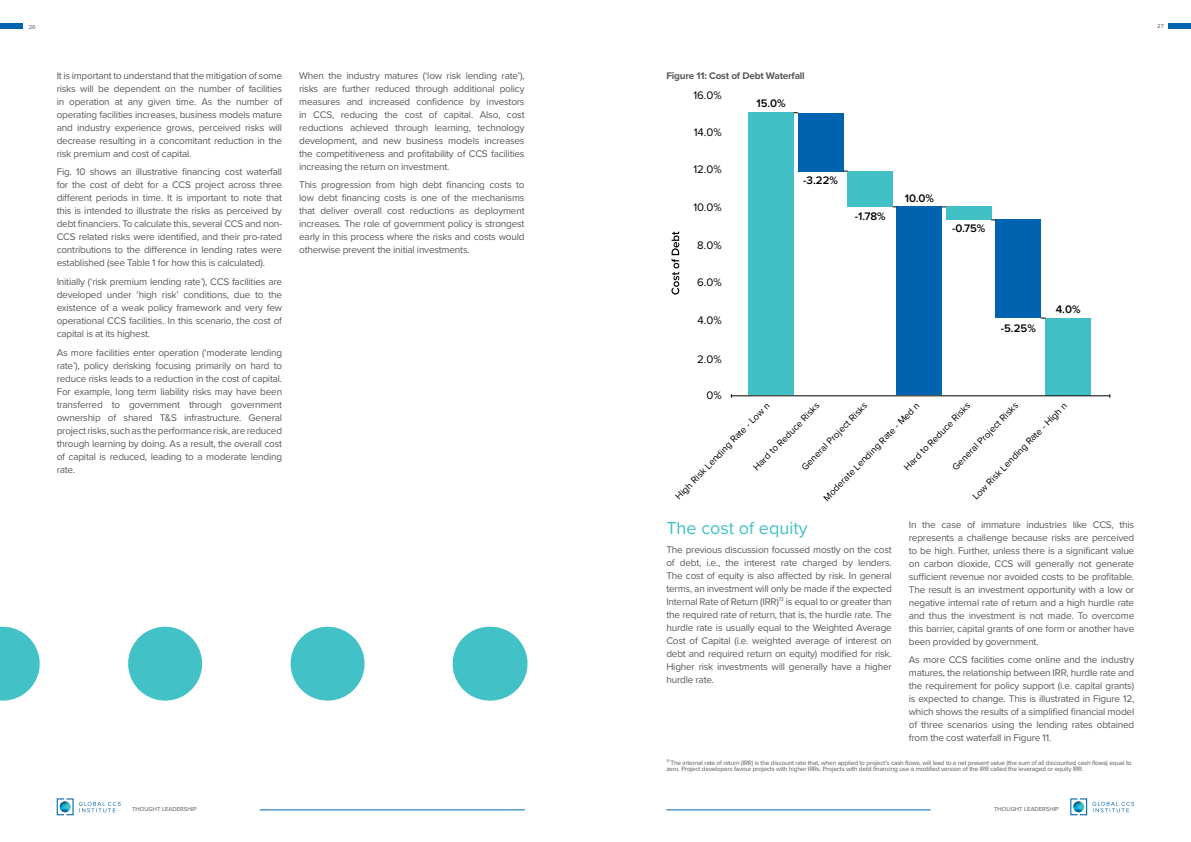
<style>
.page{position:relative;width:1191px;height:842px;background:#fff}
.page>*{position:absolute;margin:0;border:0;box-sizing:border-box;transform-origin:0 0}
.t1{font:18px "Proxima Nova";color:#42c1c7}
.t2{font:11.3px "Proxima Nova";color:#000}
.t3{font:600 11.3px "Proxima Nova";color:#000}
.t4{font:10px/13px "Proxima Nova";letter-spacing:-.02em;color:#58595b;text-align:justify}
.t5{font:700 10px "Proxima Nova";letter-spacing:-.02em;color:#58595b}
.t6{font:9.6px "Proxima Nova";color:#000}
.t7{font:6.5px/6.5px "Proxima Nova";letter-spacing:-.02em;color:#58595b}
.t8{font:6px "Proxima Nova";color:#58595b}
</style>
<div class="page">
<div style="left:1168px;top:23px;width:23px;height:5px;background:#0064b0"></div>
<div style="left:0;top:23px;width:23px;height:6px;background:#0064b0"></div>
<hr style="left:260px;top:809px;width:264px;height:1px;background:#0064b0">
<hr style="left:666px;top:809px;width:264px;height:1px;background:#0064b0">
<svg style="left:57px;top:798px;width:64px;height:17px"></svg>
<svg style="left:1070px;top:798px;width:64px;height:17px"></svg>
<svg style="left:1px;top:627px;width:364px;height:74px"></svg>
<hr style="left:0;top:627px;width:1px;height:74px;background:#42c1c7">
<hr style="left:489px;top:627px;width:1px;height:74px;background:#42c1c7">
<div style="left:748px;top:113px;width:46px;height:282px;background:#41c1c6"></div>
<div style="left:797px;top:113px;width:46px;height:58px;background:#0063af"></div>
<div style="left:847px;top:171px;width:46px;height:36px;background:#41c1c6"></div>
<div style="left:896px;top:207px;width:46px;height:188px;background:#0063af"></div>
<div style="left:945px;top:207px;width:46px;height:13px;background:#41c1c6"></div>
<div style="left:995px;top:220px;width:46px;height:98px;background:#0063af"></div>
<div style="left:1045px;top:318px;width:46px;height:77px;background:#41c1c6"></div>
<hr style="left:731px;top:395px;width:378px;height:1px;background:#1d1d1b">
<svg style="left:671px;top:231px;width:8px;height:64px"></svg>
<p class="t8" style="left:29px;top:22px;width:9px">26</p>
<p class="t8" style="left:1157px;top:22px;width:8px">27</p>
<p class="t4" style="left:57px;top:68px;width:227px">It is important to understand that the mitigation of some risks will be dependent on the number of facilities in operation at any given time. As the number of operating facilities increases, business models mature and industry experience grows, perceived risks will decrease resulting in a concomitant reduction in the risk premium and cost of capital.</p>
<p class="t4" style="left:57px;top:165px;width:227px">Fig. 10 shows an illustrative financing cost waterfall for the cost of debt for a CCS project across three different periods in time. It is important to note that this is intended to illustrate the risks as perceived by debt financiers. To calculate this, several CCS and non-CCS related risks were identified, and their pro-rated contributions to the difference in lending rates were established (see Table 1 for how this is calculated).</p>
<p class="t4" style="left:57px;top:275px;width:227px">Initially (‘risk premium lending rate’), CCS facilities are developed under ‘high risk’ conditions, due to the existence of a weak policy framework and very few operational CCS facilities. In this scenario, the cost of capital is at its highest.</p>
<p class="t4" style="left:57px;top:346px;width:227px">As more facilities enter operation (‘moderate lending rate’), policy derisking focusing primarily on hard to reduce risks leads to a reduction in the cost of capital.<br>For example, long term liability risks may have been transferred to government through government ownership of shared T&amp;S infrastructure. General project risks, such as the performance risk, are reduced through learning by doing. As a result, the overall cost of capital is reduced, leading to a moderate lending rate.</p>
<p class="t4" style="left:299px;top:68px;width:227px">When the industry matures (‘low risk lending rate’), risks are further reduced through additional policy measures and increased confidence by investors in CCS, reducing the cost of capital. Also, cost reductions achieved through learning, technology development, and new business models increases the competitiveness and profitability of CCS facilities increasing the return on investment.</p>
<p class="t4" style="left:299px;top:178px;width:227px">This progression from high debt financing costs to low debt financing costs is one of the mechanisms that deliver overall cost reductions as deployment increases. The role of government policy is strongest early in this process where the risks and costs would otherwise prevent the initial investments.</p>
<p class="t5" style="left:666px;top:68px;width:140px">Figure 11: Cost of Debt Waterfall</p>
<p class="t2" style="left:693px;top:87px;width:30px">16.0%</p>
<p class="t2" style="left:693px;top:124px;width:30px">14.0%</p>
<p class="t2" style="left:693px;top:161px;width:30px">12.0%</p>
<p class="t2" style="left:693px;top:199px;width:30px">10.0%</p>
<p class="t2" style="left:697px;top:237px;width:26px">8.0%</p>
<p class="t2" style="left:697px;top:274px;width:26px">6.0%</p>
<p class="t2" style="left:697px;top:312px;width:26px">4.0%</p>
<p class="t2" style="left:697px;top:350px;width:26px">2.0%</p>
<p class="t2" style="left:706px;top:387px;width:17px">0%</p>
<p class="t3" style="left:756px;top:95px;width:31px">15.0%</p>
<p class="t3" style="left:803px;top:172px;width:36px">-3.22%</p>
<p class="t3" style="left:854px;top:208px;width:32px">-1.78%</p>
<p class="t3" style="left:904px;top:190px;width:31px">10.0%</p>
<p class="t3" style="left:952px;top:220px;width:35px">-0.75%</p>
<p class="t3" style="left:1000px;top:320px;width:37px">-5.25%</p>
<p class="t3" style="left:1055px;top:301px;width:26px">4.0%</p>
<p class="t6" style="left:672px;top:493px;width:132px;rotate:-46deg">High Risk Lending Rate - Low n</p>
<p class="t6" style="left:798px;top:464px;width:91px;rotate:-46deg">General Project Risks</p>
<p class="t6" style="left:749px;top:464px;width:92px;rotate:-46deg">Hard to Reduce Risks</p>
<p class="t6" style="left:900px;top:464px;width:92px;rotate:-46deg">Hard to Reduce Risks</p>
<p class="t6" style="left:948px;top:464px;width:91px;rotate:-46deg">General Project Risks</p>
<p class="t6" style="left:820px;top:495px;width:135px;rotate:-46deg">M oderate Lending Rate - M ed n</p>
<p class="t6" style="left:969px;top:493px;width:132px;rotate:-46deg">Low Risk Lending Rate - High n</p>
<h1 class="t1" style="left:666px;top:514px;width:143px">The cost of equity</h1>
<p class="t4" style="left:666px;top:542px;width:227px">The previous discussion focussed mostly on the cost of debt, i.e., the interest rate charged by lenders.<br>The cost of equity is also affected by risk. In general terms, an investment will only be made if the expected Internal Rate of Return (IRR)<sup>13</sup> is equal to or greater than the required rate of return, that is, the hurdle rate. The hurdle rate is usually equal to the Weighted Average Cost of Capital (i.e. weighted average of interest on debt and required return on equity) modified for risk.<br>Higher risk investments will generally have a higher hurdle rate.</p>
<p class="t4" style="left:909px;top:517px;width:227px">In the case of immature industries like CCS, this represents a challenge because risks are perceived to be high. Further, unless there is a significant value on carbon dioxide, CCS will generally not generate sufficient revenue nor avoided costs to be profitable.<br>The result is an investment opportunity with a low or negative internal rate of return and a high hurdle rate and thus the investment is not made. To overcome this barrier, capital grants of one form or another have been provided by government.</p>
<p class="t4" style="left:909px;top:653px;width:227px">As more CCS facilities come online and the industry matures, the relationship between IRR, hurdle rate and the requirement for policy support (i.e. capital grants) is expected to change. This is illustrated in Figure 12, which shows the results of a simplified financial model of three scenarios using the lending rates obtained from the cost waterfall in Figure 11.</p>
<p class="t7" style="left:666px;top:759px;width:467px"><sup>13</sup> The internal rate of return (IRR) is the discount rate that, when applied to project’s cash flows, will lead to a net present value (the sum of all discounted cash flows) equal to zero. Project developers favour projects with higher IRRs. Projects with debt financing use a modified version of the IRR called the leveraged or equity IRR.</p>
<p class="t8" style="left:132px;top:804px;width:66px">THOUGHT LEADERSHIP</p>
<p class="t8" style="left:994px;top:804px;width:66px">THOUGHT LEADERSHIP</p>
</div>
